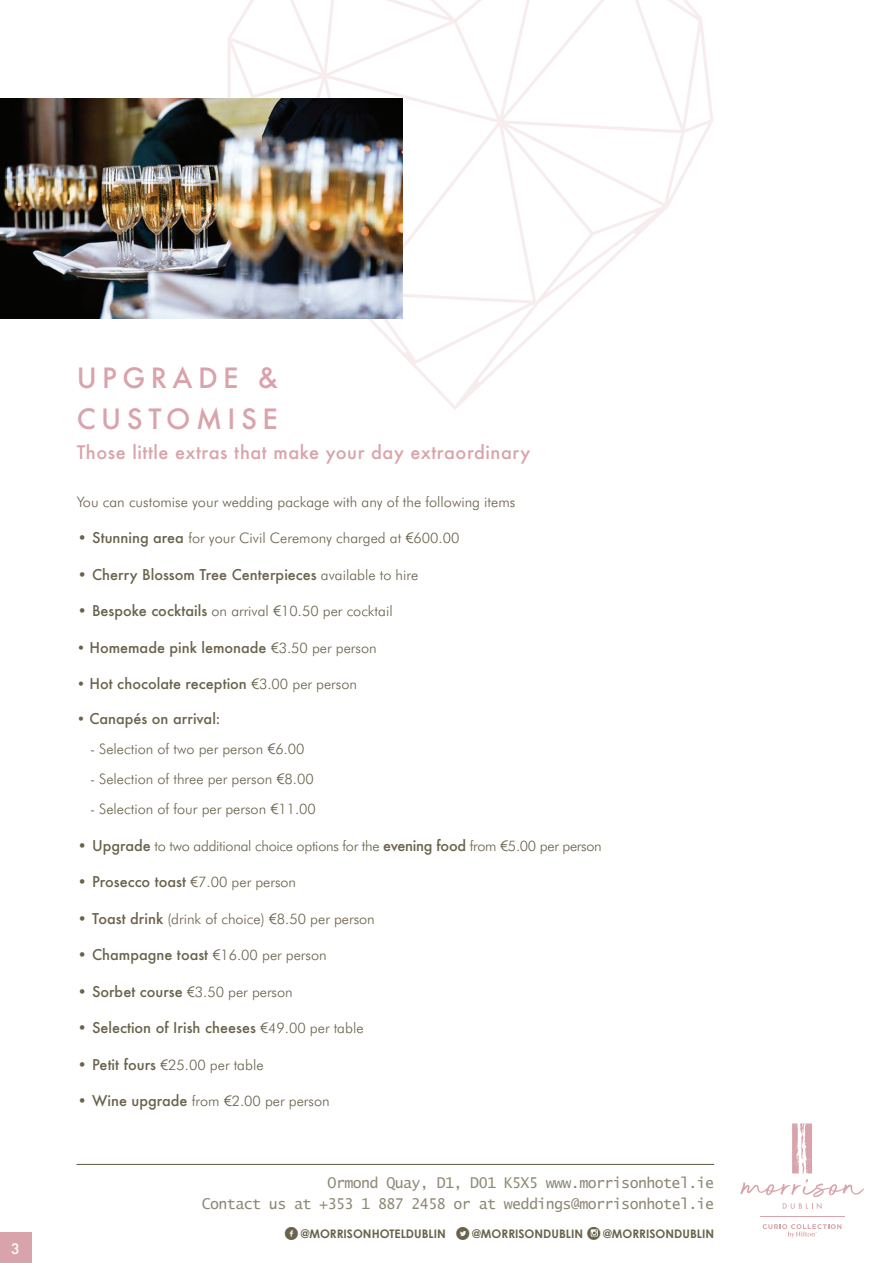
<style>
.page{position:relative;width:893px;height:1263px;background:#fff}
.page>*{position:absolute;margin:0;border:0;box-sizing:border-box;transform-origin:0 0}
.t1{font:500 27.15px "Futura";letter-spacing:.2em;color:#d9a3ab}
.t2{font:500 18.15px "Futura";letter-spacing:.03em;color:#d9a3ab}
.t3{font:14.85px "Lucida Sans Typewriter";letter-spacing:-.04em;color:#8e8875}
.t4{font:300 14.55px "Futura BT";color:#6a634c}
.t5{font:500 14.55px "Futura";color:#6a634c}
.t6{font:300 14.55px "Futura BT";letter-spacing:-.02em;color:#6a634c}
.t7{font:500 14.1px "Futura";color:#fff}
.t8{font:700 11.85px "Century Gothic";color:#6a634c}
.s1{font-family:"Futura";font-weight:500}
.s2{font-family:"Century Gothic";font-weight:400}
.s3{font-family:"Futura BT";font-weight:300}
.s4{font-family:"Socialico";font-weight:400;font-size:18.6px}
</style>
<div class="page">
<svg style="left:224px;top:0;width:489px;height:410px"></svg>
<img style="left:0;top:99px;width:403px;height:220px">
<hr style="left:77px;top:1164px;width:637px;height:1px;background:#6a634c">
<div style="left:0;top:1233px;width:31px;height:30px;background:#d9a3ab"></div>
<svg style="left:763px;top:1224px;width:78px;height:14px"></svg>
<hr style="left:760px;top:1216px;width:84px;height:1px;background:#d9a3ab">
<svg style="left:792px;top:1123px;width:20px;height:50px"></svg>
<svg style="left:740px;top:1179px;width:124px;height:18px"></svg>
<svg style="left:783px;top:1203px;width:38px;height:6px"></svg>
<p class="t7" style="left:11px;top:1239px;width:10px">3</p>
<p class="t1" style="left:77px;top:359px;width:203px">UPGRADE &amp;</p>
<p class="t1" style="left:77px;top:400px;width:203px">CUSTOMISE</p>
<p class="t2" style="left:77px;top:439px;width:455px">Those little extras that make your day extraordinary</p>
<p class="t4" style="left:77px;top:493px;width:440px">You can customise your wedding package with any of the following items</p>
<p class="t4" style="left:77px;top:529px;width:384px"><span class="s1">• Stunning area</span> for your Civil Ceremony charged at <span class="s2">€</span>600.00</p>
<p class="t5" style="left:77px;top:564px;width:343px">• Cherry Blossom Tree Centerpieces <span class="s3">available to hire</span></p>
<p class="t4" style="left:77px;top:602px;width:317px"><span class="s1">• Bespoke cocktails</span> on arrival <span class="s2">€</span>10.50 per cocktail</p>
<p class="t5" style="left:77px;top:637px;width:301px"><span class="s3">•</span> Homemade pink lemonade <span class="s2">€</span><span class="s3">3.50 per person</span></p>
<p class="t5" style="left:77px;top:674px;width:282px"><span class="s3">•</span> Hot chocolate reception <span class="s2">€</span><span class="s3">3.00 per person</span></p>
<p class="t5" style="left:77px;top:708px;width:145px"><span class="s3">•</span> Canapés on arrival:</p>
<p class="t4" style="left:90px;top:740px;width:216px">- Selection of two per person <span class="s2">€</span>6.00</p>
<p class="t4" style="left:90px;top:770px;width:225px">- Selection of three per person <span class="s2">€</span>8.00</p>
<p class="t4" style="left:90px;top:800px;width:227px">- Selection of four per person <span class="s2">€</span>11.00</p>
<p class="t6" style="left:77px;top:837px;width:527px"><span class="s1">• Upgrade</span> to two additional choice options for the <span class="s1">evening food</span> from <span class="s2">€</span>5.00 per person</p>
<p class="t5" style="left:77px;top:872px;width:221px">• Prosecco toast <span class="s2">€</span><span class="s3">7.00 per person</span></p>
<p class="t4" style="left:77px;top:910px;width:300px"><span class="s1">• Toast drink</span> (drink of choice) <span class="s2">€</span>8.50 per person</p>
<p class="t5" style="left:77px;top:945px;width:251px">• Champagne toast <span class="s2">€</span><span class="s3">16.00 per person</span></p>
<p class="t5" style="left:77px;top:981px;width:218px">• Sorbet course <span class="s2">€</span><span class="s3">3.50 per person</span></p>
<p class="t5" style="left:77px;top:1018px;width:288px">• Selection of Irish cheeses <span class="s2">€</span><span class="s3">49.00 per table</span></p>
<p class="t4" style="left:77px;top:1056px;width:188px"><span class="s1">• Petit fours</span> <span class="s2">€</span>25.00 per table</p>
<p class="t4" style="left:77px;top:1092px;width:254px"><span class="s1">• Wine upgrade</span> from <span class="s2">€</span>2.00 per person</p>
<p class="t3" style="left:328px;top:1174px;width:388px">Ormond Quay, D1, D01 K5X5 www.morrisonhotel.ie</p>
<p class="t3" style="left:202px;top:1195px;width:514px">Contact us at +353 1 887 2458 or at weddings@morrisonhotel.ie</p>
<p class="t8" style="left:284px;top:1226px;width:301px"><span class="s4">f</span> @MORRISONHOTELDUBLIN <span class="s4">l</span> @MORRISONDUBLIN</p>
<p class="t8" style="left:603px;top:1226px;width:112px">@MORRISONDUBLIN</p>
</div>
